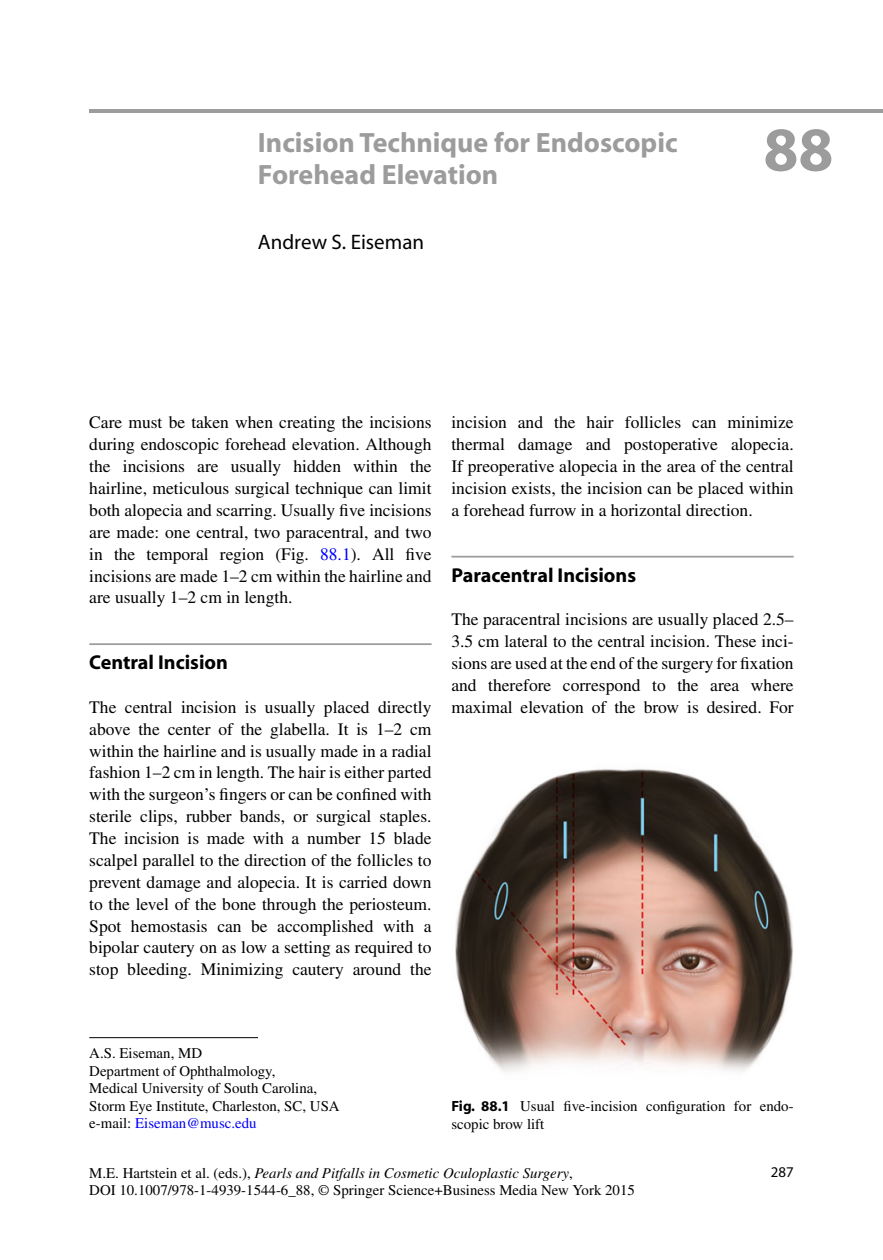
<style>
.page{position:relative;width:883px;height:1260px;background:#fff}
.page>*{position:absolute;margin:0;border:0;box-sizing:border-box;transform-origin:0 0}
.t1{font:700 63px "Jpvrbb Xvtvkf Myriad";color:#9c9c9c}
.t2{font:700 28px/31.5px "Jpvrbb Xvtvkf Myriad";color:#9c9c9c}
.t3{font:21px "Xtmkqh Wvbnwg Myriad";color:#000}
.t4{font:700 20.12px "Jpvrbb Xvtvkf Myriad";color:#000}
.t5{font:17.5px/21.9px "Wdtmng Nyngbd Times";color:#000;text-align:justify}
.t6{font:14.88px/17.5px "Wdtmng Nyngbd Times";color:#000}
.t7{font:italic 14.88px "Vvjkym Yvkbch Times";color:#000}
.t8{font:14.88px "Fdfgyd Flhkpw Myriad";color:#000}
.s1{color:#0000fa}
.s2{font-family:"Jpvrbb Xvtvkf Myriad";font-weight:700}
.s3{font-family:"Wdtmng Nyngbd Times";font-style:normal}
</style>
<div class="page">
<hr style="left:89px;top:109px;width:794px;height:3px;background:#9c9c9c">
<hr style="left:89px;top:643px;width:343px;height:2px;background:#9c9c9c">
<hr style="left:451px;top:556px;width:343px;height:2px;background:#9c9c9c">
<hr style="left:89px;top:1037px;width:169px;height:1px;background:#000">
<img style="left:455px;top:769px;width:338px;height:303px">
<h2 class="t2" style="left:258px;top:129px;width:421px">Incision Technique for Endoscopic<br>Forehead Elevation</h2>
<p class="t3" style="left:258px;top:234px;width:168px">Andrew S. Eiseman</p>
<h1 class="t1" style="left:763px;top:126px;width:71px">88</h1>
<p class="t5" style="left:89px;top:413px;width:344px">Care must be taken when creating the incisions during endoscopic forehead elevation. Although the incisions are usually hidden within the hairline, meticulous surgical technique can limit both alopecia and scarring. Usually five incisions are made: one central, two paracentral, and two in the temporal region (Fig. <span class="s1">88.1</span> ). All five incisions are made 1–2 cm within the hairline and are usually 1–2 cm in length.</p>
<p class="t4" style="left:89px;top:655px;width:140px">Central Incision</p>
<p class="t5" style="left:89px;top:698px;width:344px">The central incision is usually placed directly above the center of the glabella. It is 1–2 cm within the hairline and is usually made in a radial fashion 1–2 cm in length. The hair is either parted with the surgeon’s fingers or can be confined with sterile clips, rubber bands, or surgical staples.<br>The incision is made with a number 15 blade scalpel parallel to the direction of the follicles to prevent damage and alopecia. It is carried down to the level of the bone through the periosteum.<br>Spot hemostasis can be accomplished with a bipolar cautery on as low a setting as required to stop bleeding. Minimizing cautery around the</p>
<p class="t5" style="left:451px;top:413px;width:344px">incision and the hair follicles can minimize thermal damage and postoperative alopecia.<br>If preoperative alopecia in the area of the central incision exists, the incision can be placed within a forehead furrow in a horizontal direction.</p>
<p class="t4" style="left:451px;top:567px;width:186px">Paracentral Incisions</p>
<p class="t5" style="left:451px;top:610px;width:344px">The paracentral incisions are usually placed 2.5– 3.5 cm lateral to the central incision. These inci&shy;sions are used at the end of the surgery for fixation and therefore correspond to the area where maximal elevation of the brow is desired. For</p>
<p class="t6" style="left:89px;top:1046px;width:252px">A. S. Eiseman , MD<br>Department of Ophthalmology ,<br>Medical University of South Carolina,<br>Storm Eye Institute , Charleston , SC , USA e-mail: <span class="s1">Eiseman@musc.edu</span></p>
<p class="t6" style="left:451px;top:1099px;width:344px"><span class="s2">Fig. 88.1</span> Usual five-incision configuration for endo&shy;scopic brow lift</p>
<p class="t7" style="left:89px;top:1168px;width:485px"><span class="s3">M.E. Hartstein et al. (eds.),</span> Pearls and Pitfalls in Cosmetic Oculoplastic Surgery<span class="s3">,</span></p>
<p class="t8" style="left:771px;top:1167px;width:24px">287</p>
<p class="t6" style="left:89px;top:1183px;width:547px">DOI 10.1007/978-1-4939-1544-6_88, © Springer Science+Business Media New York 2015</p>
</div>
